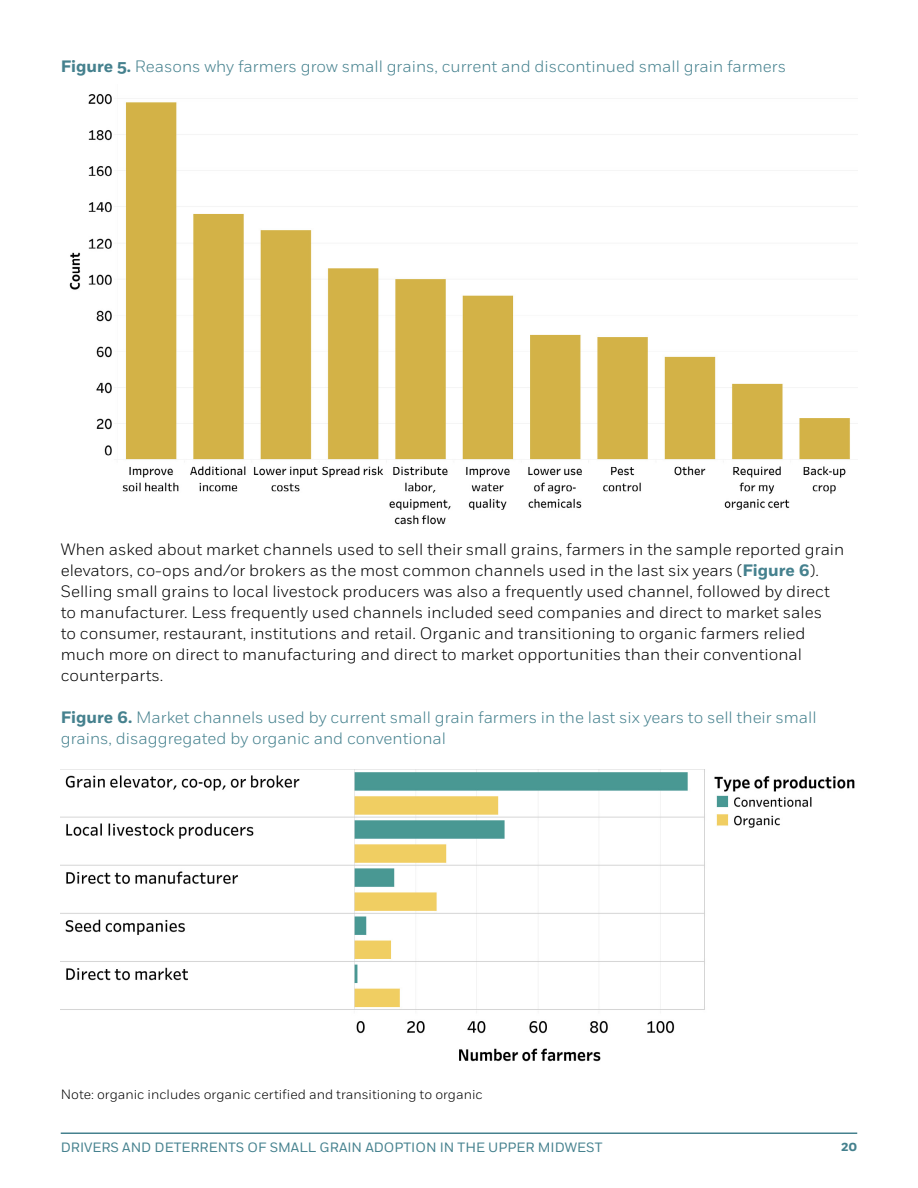
<style>
.page{position:relative;width:918px;height:1188px;background:#fff}
.page>*{position:absolute;margin:0;border:0;box-sizing:border-box;transform-origin:0 0}
.t1{font:300 16.5px/21px "Fort";color:#000}
.t2{font:300 16.5px/21px "Fort";color:#45818e}
.t3{font:300 13.5px "Fort";color:#000}
.t4{font:13.5px "Fort";color:#45818e}
.t5{font:700 13.5px "Fort";color:#45818e}
.s1{font-weight:700}
.s2{font-weight:700;color:#45818e}
</style>
<div class="page">
<hr style="left:61px;top:1132px;width:796px;height:2px;background:#45818e">
<img style="left:69px;top:94px;width:782px;height:431px">
<img style="left:61px;top:770px;width:794px;height:292px">
<p class="t2" style="left:61px;top:56px;width:727px"><span class="s1">Figure 5.</span> Reasons why farmers grow small grains, current and discontinued small grain farmers</p>
<p class="t1" style="left:61px;top:539px;width:785px">When asked about market channels used to sell their small grains, farmers in the sample reported grain elevators, co-ops and/or brokers as the most common channels used in the last six years (<span class="s2">Figure 6</span>).<br>Selling small grains to local livestock producers was also a frequently used channel, followed by direct to manufacturer. Less frequently used channels included seed companies and direct to market sales<br>to consumer, restaurant, institutions and retail. Organic and transitioning to organic farmers relied much more on direct to manufacturing and direct to market opportunities than their conventional counterparts.</p>
<p class="t2" style="left:61px;top:707px;width:757px"><span class="s1">Figure 6.</span> Market channels used by current small grain farmers in the last six years to sell their small grains, disaggregated by organic and conventional</p>
<p class="t3" style="left:61px;top:1086px;width:423px">Note: organic includes organic certified and transitioning to organic</p>
<p class="t4" style="left:61px;top:1139px;width:543px">DRIVERS AND DETERRENTS OF SMALL GRAIN ADOPTION IN THE UPPER MIDWEST</p>
<p class="t5" style="left:841px;top:1138px;width:18px">20</p>
</div>
